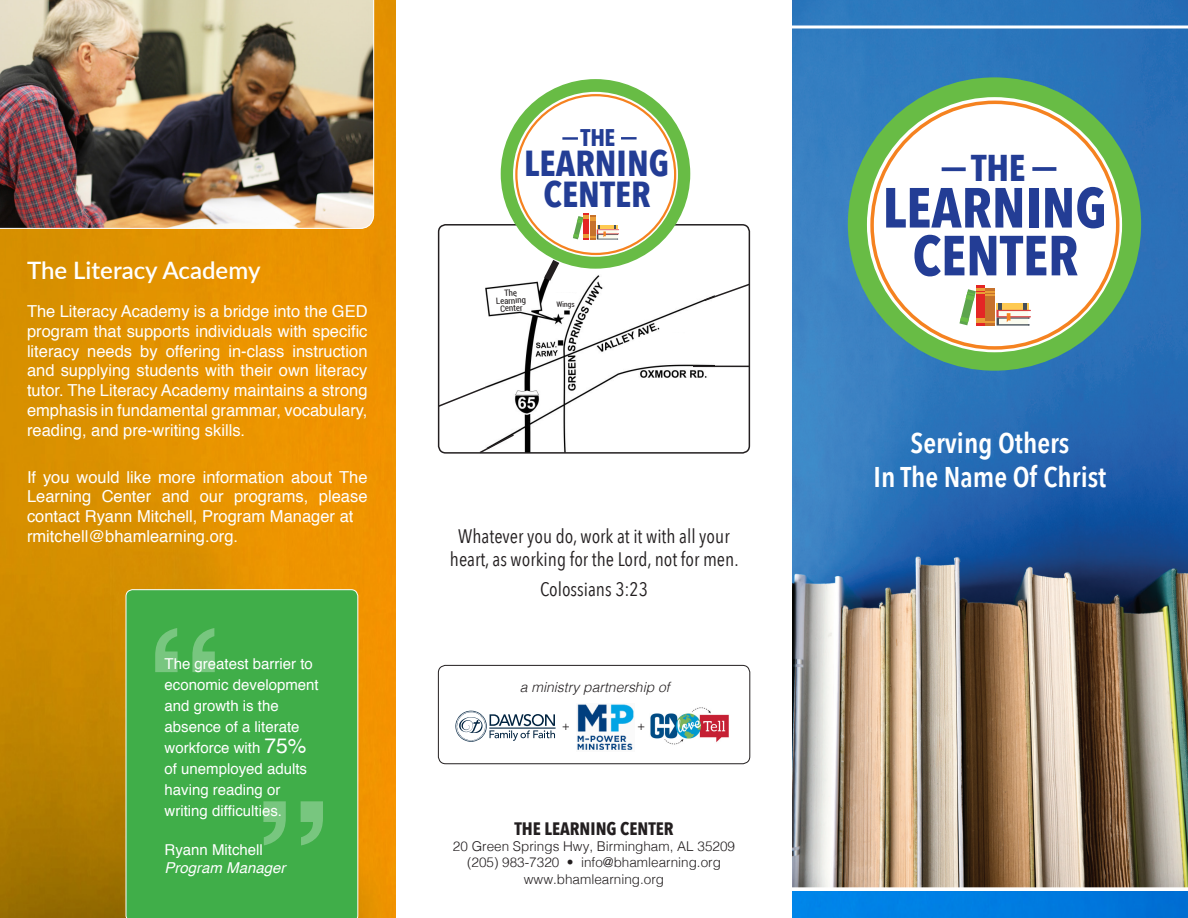
<style>
.page{position:relative;width:1188px;height:918px;background:#fff}
.page>*{position:absolute;margin:0;border:0;box-sizing:border-box;transform-origin:0 0}
.t1{font:700 160.8px "Helvetica";color:#fff}
.t2{font:700 55.95px/47.8px "Avenir Next Condensed";color:#233d95;text-align:center}
.t3{font:700 37.2px "Avenir Next Condensed";color:#233d95}
.t4{font:700 36.15px/30.9px "Avenir Next Condensed";color:#233d95;text-align:center}
.t5{font:600 28.5px "Avenir Next Condensed";color:#fff}
.t6{font:700 24.15px "Avenir Next Condensed";color:#233d95}
.t7{font:600 24px "Lato";color:#fff}
.t8{font:19.5px/23.4px "Avenir Next Condensed";color:#231f20;text-align:center}
.t9{font:700 18px "Avenir Next Condensed";color:#231f20}
.t10{font:16.5px/19.8px "Helvetica";color:#fff;text-align:justify}
.t11{font:15px/21px "Helvetica";color:#fff}
.t12{font:italic 15px "Helvetica";color:#fff}
.t13{font:italic 300 13.95px "Helvetica";color:#231f20}
.t14{font:300 13.5px "Helvetica";color:#231f20}
.t15{font:300 12.45px "Helvetica";color:#231f20}
.t16{font:condensed 8.85px "Roboto";color:#231f20}
.t17{font:condensed 7.5px "Roboto";color:#231f20}
.s1{font-size:21px}
</style>
<div class="page">
<img style="left:485px;top:275px;width:229px;height:176px">
<div style="left:438px;top:224px;width:312px;height:230px;border:2px solid #231f20;border-radius:7px"></div>
<div style="left:438px;top:665px;width:312px;height:99px;border:1px solid #231f20;border-radius:7px"></div>
<img style="left:0;top:0;width:396px;height:918px">
<img style="left:792px;top:891px;width:396px;height:27px">
<img style="left:792px;top:0;width:396px;height:887px">
<hr style="left:788px;top:26px;width:400px;height:2px;background:#fff">
<svg style="left:455px;top:711px;width:100px;height:31px"></svg>
<hr style="left:489px;top:728px;width:67px;height:1px;background:#002340">
<img style="left:577px;top:704px;width:57px;height:46px">
<img style="left:650px;top:707px;width:79px;height:38px">
<img style="left:0;top:0;width:374px;height:229px">
<div style="left:848px;top:77px;width:293px;height:294px;background:#68bc45;border-radius:50%"></div>
<div style="left:867px;top:97px;width:255px;height:255px;background:#fff;border-radius:50%"></div>
<div style="left:986px;top:288px;width:9px;height:38px;background:#c6712c"></div>
<svg style="left:976px;top:285px;width:8px;height:4px"></svg>
<svg style="left:959px;top:289px;width:72px;height:37px"></svg>
<svg style="left:942px;top:167px;width:24px;height:4px"></svg>
<svg style="left:1032px;top:167px;width:24px;height:4px"></svg>
<svg style="left:538px;top:253px;width:42px;height:57px"></svg>
<svg style="left:437px;top:385px;width:51px;height:23px"></svg>
<svg style="left:478px;top:433px;width:38px;height:21px"></svg>
<svg style="left:703px;top:282px;width:48px;height:20px"></svg>
<hr style="left:693px;top:366px;width:57px;height:1px;background:#231f20">
<div style="left:501px;top:79px;width:189px;height:190px;background:#68bc45;border-radius:50%"></div>
<div style="left:513px;top:92px;width:165px;height:165px;background:#fff;border-radius:50%"></div>
<div style="left:590px;top:215px;width:6px;height:25px;background:#c6712c"></div>
<svg style="left:584px;top:213px;width:5px;height:3px"></svg>
<svg style="left:573px;top:216px;width:46px;height:24px"></svg>
<hr style="left:562px;top:137px;width:16px;height:3px;background:#233d95">
<hr style="left:621px;top:137px;width:16px;height:3px;background:#233d95">
<div style="left:126px;top:589px;width:232px;height:329px;background:#40ae49"></div>
<svg style="left:504px;top:289px;width:13px;height:7px"></svg>
<p class="t7" style="left:27px;top:253px;width:235px">The Literacy Academy</p>
<p class="t10" style="left:27px;top:302px;width:342px">The Literacy Academy is a bridge into the GED program that supports individuals with specific literacy needs by offering in-class instruction and supplying students with their own literacy tutor. The Literacy Academy maintains a strong emphasis in fundamental grammar, vocabulary, reading, and pre-writing skills.</p>
<p class="t10" style="left:27px;top:467px;width:342px">If you would like more information about The Learning Center and our programs, please contact Ryann Mitchell, Program Manager at</p>
<p class="t10" style="left:27px;top:527px;width:213px">rmitchell@bhamlearning.org.</p>
<h1 class="t1" style="left:144px;top:558px;width:82px">“</h1>
<p class="t11" style="left:165px;top:653px;width:156px">The greatest barrier to economic development and growth is the absence of a literate workforce with <span class="s1">75% </span>of unemployed adults having reading or writing difficulties.</p>
<p class="t11" style="left:165px;top:839px;width:100px">Ryann Mitchell</p>
<p class="t12" style="left:165px;top:856px;width:122px">Program Manager</p>
<h1 class="t1" style="left:334px;top:915px;width:82px;rotate:-180deg">“</h1>
<h3 class="t6" style="left:580px;top:123px;width:36px">THE</h3>
<h3 class="t4" style="left:524px;top:148px;width:146px">LEARNING<br>CENTER</h3>
<p class="t16" style="left:496px;top:295px;width:32px;rotate:-3deg">Learning</p>
<p class="t16" style="left:500px;top:302px;width:24px;rotate:-3deg">Center</p>
<p class="t17" style="left:556px;top:299px;width:20px;rotate:-3deg">Wings</p>
<p class="t8" style="left:450px;top:524px;width:290px">Whatever you do, work at it with all your heart, as working for the Lord, not for men.</p>
<p class="t8" style="left:540px;top:577px;width:109px">Colossians 3:23</p>
<p class="t13" style="left:520px;top:676px;width:151px">a ministry partnership of</p>
<p class="t15" style="left:562px;top:715px;width:10px">+</p>
<p class="t15" style="left:637px;top:715px;width:10px">+</p>
<p class="t9" style="left:514px;top:818px;width:161px">THE LEARNING CENTER</p>
<p class="t14" style="left:453px;top:835px;width:284px">20 Green Springs Hwy, Birmingham, AL 35209</p>
<p class="t14" style="left:467px;top:851px;width:255px">(205) 983-7320 • info@bhamlearning.org</p>
<p class="t14" style="left:524px;top:867px;width:142px">www.bhamlearning.org</p>
<h3 class="t3" style="left:971px;top:145px;width:56px">THE</h3>
<h2 class="t2" style="left:883px;top:184px;width:225px">LEARNING<br>CENTER</h2>
<p class="t5" style="left:911px;top:418px;width:160px">Serving Others</p>
<p class="t5" style="left:874px;top:453px;width:234px">In The Name Of Christ</p>
</div>
